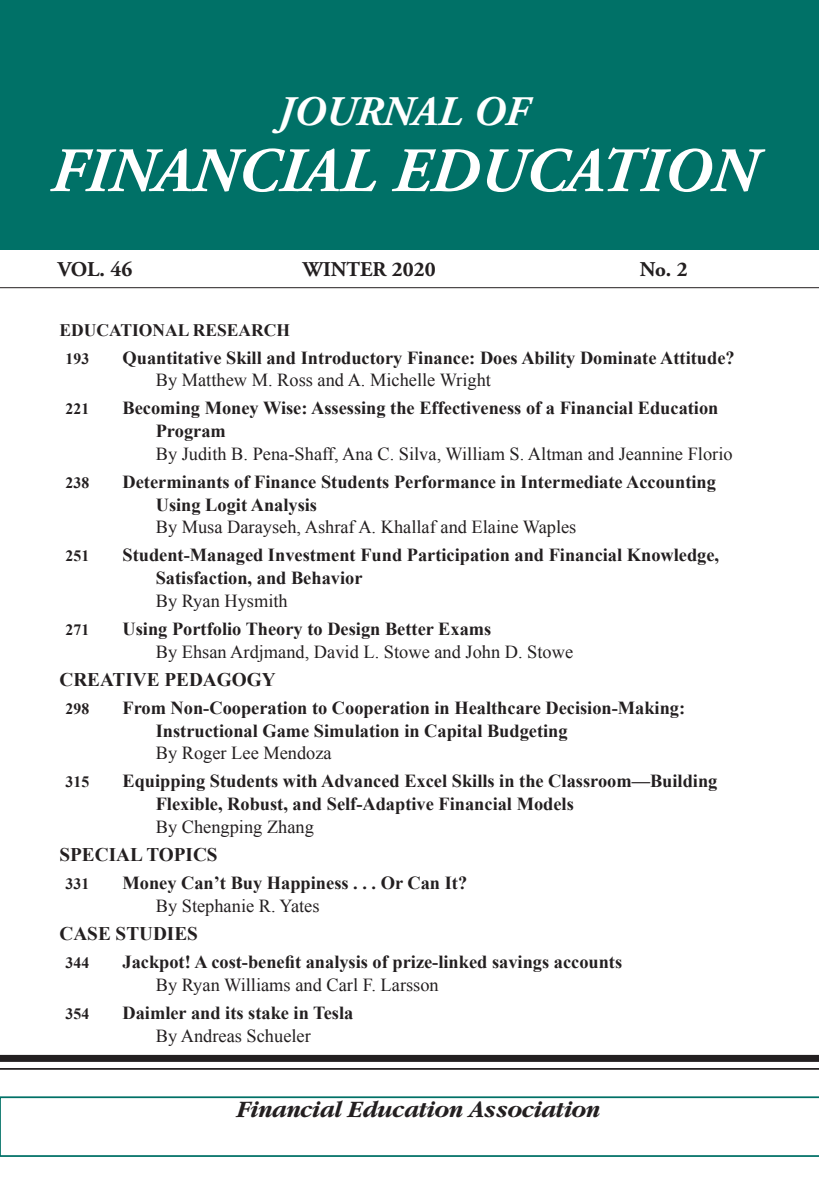
<style>
.page{position:relative;width:819px;height:1197px;background:#fff}
.page>*{position:absolute;margin:0;border:0;box-sizing:border-box;transform-origin:0 0}
.t1{font:italic 700 63px "Adobe Garamond";color:#fff}
.t2{font:italic 700 42px "Adobe Garamond";color:#fff}
.t3{font:italic 700 24.5px "Garamond";letter-spacing:-.02em;color:#231f20}
.t4{font:700 21px "Adobe Garamond";color:#231f20}
.t5{font:700 19.25px "Times New Roman";color:#231f20}
.t6{font:700 18.38px/22.8px "Times New Roman";color:#231f20}
.t7{font:18.38px "Times New Roman";color:#231f20}
.t8{font:700 17.5px "Times New Roman";color:#231f20}
.t9{font:700 15.75px "Times New Roman";color:#231f20}
</style>
<div class="page">
<div style="left:0;top:0;width:819px;height:250px;background:#007167"></div>
<hr style="left:0;top:287px;width:819px;height:1px;background:#231f20">
<div style="left:0;top:1055px;width:819px;height:7px;background:#231f20"></div>
<hr style="left:0;top:1068px;width:819px;height:2px;background:#231f20">
<svg style="left:0;top:1096px;width:819px;height:61px"></svg>
<h2 class="t2" style="left:278px;top:88px;width:252px">JOURNAL OF</h2>
<h1 class="t1" style="left:50px;top:137px;width:708px">FINANCIAL EDUCATION</h1>
<p class="t4" style="left:58px;top:258px;width:76px">VOL. 46</p>
<p class="t4" style="left:303px;top:258px;width:134px">WINTER 2020</p>
<p class="t4" style="left:640px;top:258px;width:49px">No. 2</p>
<p class="t8" style="left:60px;top:318px;width:232px">EDUCATIONAL RESEARCH</p>
<p class="t9" style="left:66px;top:347px;width:25px">193</p>
<p class="t6" style="left:123px;top:346px;width:614px">Quantitative Skill and Introductory Finance: Does Ability Dominate Attitude?</p>
<p class="t7" style="left:156px;top:368px;width:337px">By Matthew M. Ross and A. Michelle Wright</p>
<p class="t9" style="left:66px;top:398px;width:25px">221</p>
<p class="t6" style="left:156px;top:396px;width:564px;text-indent:-33px">Becoming Money Wise: Assessing the Effectiveness of a Financial Education<br>Program</p>
<p class="t7" style="left:156px;top:441px;width:578px">By Judith B. Pena-Shaff, Ana C. Silva, William S. Altman and Jeannine Florio</p>
<p class="t9" style="left:66px;top:472px;width:25px">238</p>
<p class="t6" style="left:156px;top:470px;width:562px;text-indent:-33px">Determinants of Finance Students Performance in Intermediate Accounting<br>Using Logit Analysis</p>
<p class="t7" style="left:156px;top:515px;width:422px">By Musa Darayseh, Ashraf A. Khallaf and Elaine Waples</p>
<p class="t9" style="left:66px;top:545px;width:25px">251</p>
<p class="t6" style="left:156px;top:543px;width:565px;text-indent:-33px">Student-Managed Investment Fund Participation and Financial Knowledge,<br>Satisfaction, and Behavior</p>
<p class="t7" style="left:156px;top:588px;width:133px">By Ryan Hysmith</p>
<p class="t9" style="left:66px;top:619px;width:25px">271</p>
<p class="t6" style="left:123px;top:617px;width:370px">Using Portfolio Theory to Design Better Exams</p>
<p class="t7" style="left:156px;top:639px;width:419px">By Ehsan Ardjmand, David L. Stowe and John D. Stowe</p>
<p class="t5" style="left:60px;top:666px;width:218px">CREATIVE PEDAGOGY</p>
<p class="t9" style="left:66px;top:698px;width:25px">298</p>
<p class="t6" style="left:156px;top:696px;width:531px;text-indent:-33px">From Non-Cooperation to Cooperation in Healthcare Decision-Making:<br>Instructional Game Simulation in Capital Budgeting</p>
<p class="t7" style="left:156px;top:741px;width:178px">By Roger Lee Mendoza</p>
<p class="t9" style="left:66px;top:771px;width:25px">315</p>
<p class="t6" style="left:156px;top:769px;width:563px;text-indent:-33px">Equipping Students with Advanced Excel Skills in the Classroom—Building<br>Flexible, Robust, and Self-Adaptive Financial Models</p>
<p class="t7" style="left:156px;top:814px;width:160px">By Chengping Zhang</p>
<p class="t5" style="left:60px;top:842px;width:160px">SPECIAL TOPICS</p>
<p class="t9" style="left:66px;top:873px;width:25px">331</p>
<p class="t6" style="left:123px;top:871px;width:346px">Money Can’t Buy Happiness . . . Or Can It?</p>
<p class="t7" style="left:156px;top:894px;width:165px">By Stephanie R. Yates</p>
<p class="t5" style="left:60px;top:921px;width:140px">CASE STUDIES</p>
<p class="t9" style="left:66px;top:952px;width:25px">344</p>
<p class="t6" style="left:122px;top:950px;width:501px">Jackpot! A cost-benefit analysis of prize-linked savings accounts</p>
<p class="t7" style="left:156px;top:973px;width:285px">By Ryan Williams and Carl F. Larsson</p>
<p class="t9" style="left:66px;top:1003px;width:25px">354</p>
<p class="t6" style="left:123px;top:1001px;width:232px">Daimler and its stake in Tesla</p>
<p class="t7" style="left:156px;top:1023px;width:157px">By Andreas Schueler</p>
<h3 class="t3" style="left:235px;top:1095px;width:366px">Financial Education Association</h3>
</div>
